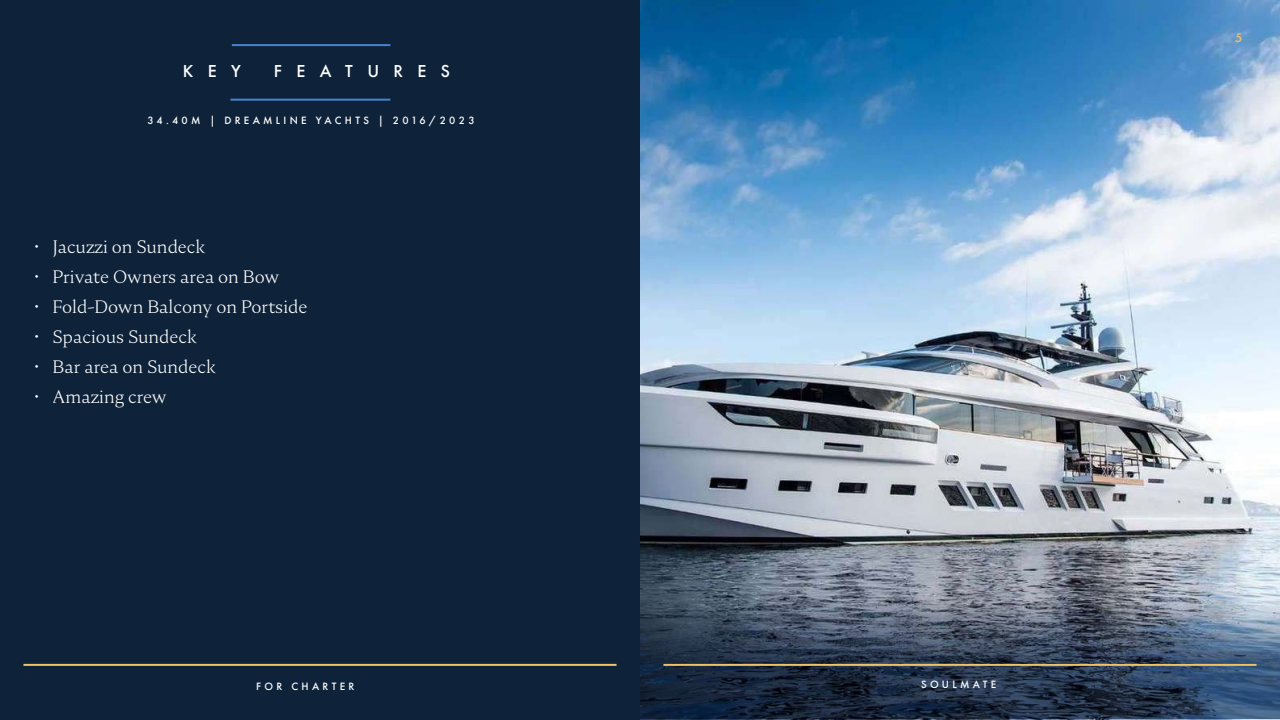
<style>
.page{position:relative;width:1280px;height:720px;background:#0e233a}
.page>*{position:absolute;margin:0;border:0;box-sizing:border-box;transform-origin:0 0}
.t1{font:300 18px "Nocturne Serif";color:#fff}
.t2{font:500 18px "Futura PT";letter-spacing:.8em;color:#fff}
.t3{font:500 13px "Futura PT";color:#f0c266}
.t4{font:500 11px "Futura PT";letter-spacing:.3em;color:#fff}
</style>
<div class="page">
<hr style="left:232px;top:44px;width:158px;height:2px;background:#4582cf">
<hr style="left:230px;top:99px;width:160px;height:2px;background:#4582cf">
<img style="left:640px;top:0;width:640px;height:720px">
<hr style="left:23px;top:664px;width:594px;height:2px;background:#f0c266">
<svg style="left:640px;top:599px;width:640px;height:120px"></svg>
<hr style="left:663px;top:664px;width:594px;height:2px;background:#f0c266">
<p class="t2" style="left:183px;top:60px;width:60px">KEY</p>
<p class="t2" style="left:274px;top:60px;width:178px">FEATURES</p>
<p class="t4" style="left:148px;top:114px;width:328px">34.40M | DREAMLINE YACHTS | 2016/2023</p>
<p class="t1" style="left:35px;top:235px;width:172px">• Jacuzzi on Sundeck</p>
<p class="t1" style="left:35px;top:265px;width:246px">• Private Owners area on Bow</p>
<p class="t1" style="left:35px;top:295px;width:274px">• Fold-Down Balcony on Portside</p>
<p class="t1" style="left:35px;top:325px;width:164px">• Spacious Sundeck</p>
<p class="t1" style="left:35px;top:355px;width:183px">• Bar area on Sundeck</p>
<p class="t1" style="left:35px;top:385px;width:134px">• Amazing crew</p>
<p class="t4" style="left:256px;top:680px;width:100px">FOR CHARTER</p>
<p class="t3" style="left:1235px;top:30px;width:9px">5</p>
<p class="t4" style="left:921px;top:678px;width:77px">SOULMATE</p>
</div>
